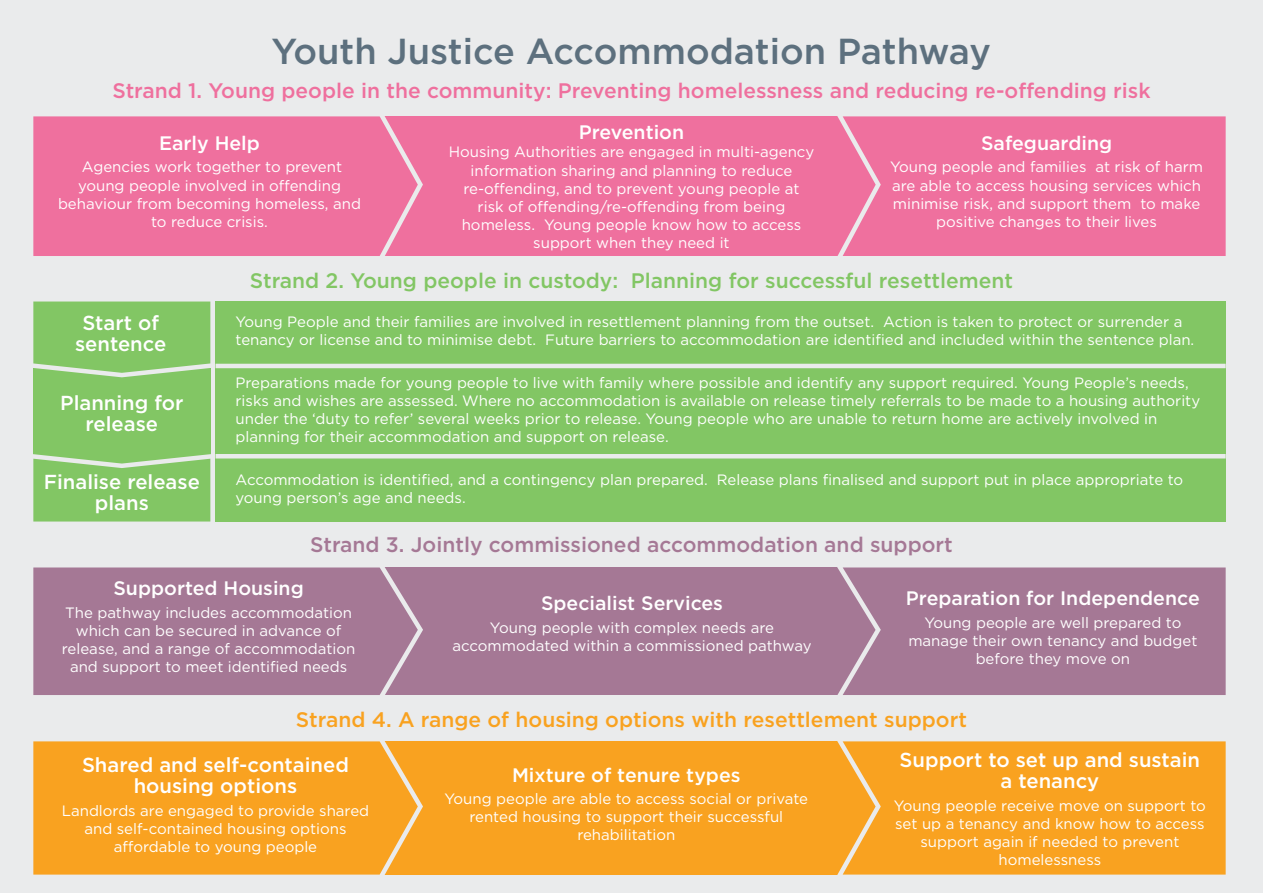
<style>
.page{position:relative;width:1263px;height:893px;background:#eaebec}
.page>*{position:absolute;margin:0;border:0;box-sizing:border-box;transform-origin:0 0}
.t1{font:500 36.15px "Gotham";color:#5d707e}
.t2{font:500 21px "Gotham";color:#ef709e}
.t3{font:500 21px "Gotham";color:#82c664}
.t4{font:500 21px "Gotham";color:#f9a220}
.t5{font:500 21px "Gotham";color:#a57895}
.t6{font:500 20.25px/21px "Gotham";color:#fff;text-align:center}
.t7{font:500 19.5px "Gotham";color:#fff}
.t8{font:15px/18px "Gotham";color:#fff;text-align:center}
</style>
<div class="page">
<div style="left:215px;top:302px;width:1011px;height:220px;background:#82c664"></div>
<div style="left:33px;top:368px;width:177px;height:96px;background:#82c664"></div>
<svg style="left:33px;top:301px;width:178px;height:76px;background:#89c86d"></svg>
<div style="left:369px;top:116px;width:527px;height:140px;background:#ef709e"></div>
<div style="left:837px;top:116px;width:389px;height:140px;background:#ef709e"></div>
<div style="left:33px;top:116px;width:390px;height:140px;background:#ef709e"></div>
<div style="left:369px;top:741px;width:527px;height:134px;background:#f9a220"></div>
<div style="left:837px;top:741px;width:389px;height:134px;background:#f9a220"></div>
<div style="left:33px;top:741px;width:390px;height:134px;background:#f9a220"></div>
<div style="left:369px;top:567px;width:527px;height:128px;background:#a57895"></div>
<div style="left:837px;top:567px;width:389px;height:128px;background:#a57895"></div>
<div style="left:33px;top:567px;width:390px;height:128px;background:#a57895"></div>
<svg style="left:33px;top:454px;width:178px;height:68px;background:#8ac86e"></svg>
<hr style="left:215px;top:364px;width:1011px;height:4px;background:#eaebec">
<hr style="left:215px;top:454px;width:1011px;height:4px;background:#eaebec">
<h1 class="t1" style="left:272px;top:28px;width:721px">Youth Justice Accommodation Pathway</h1>
<h2 class="t2" style="left:112px;top:77px;width:1040px">Strand 1. Young people in the community: Preventing homelessness and reducing re-offending risk</h2>
<h3 class="t7" style="left:159px;top:130px;width:102px">Early Help</h3>
<p class="t8" style="left:58px;top:158px;width:304px">Agencies work together to prevent young people involved in offending behaviour from becoming homeless, and to reduce crisis.</p>
<h3 class="t7" style="left:579px;top:120px;width:107px">Prevention</h3>
<p class="t8" style="left:449px;top:143px;width:367px">Housing Authorities are engaged in multi-agency information sharing and planning to reduce re-offending, and to prevent young people at risk of offending/re-offending from being homeless. Young people know how to access support when they need it</p>
<h3 class="t7" style="left:981px;top:130px;width:133px">Safeguarding</h3>
<p class="t8" style="left:890px;top:158px;width:314px">Young people and families at risk of harm are able to access housing services which minimise risk, and support them to make positive changes to their lives</p>
<h2 class="t3" style="left:250px;top:267px;width:765px">Strand 2. Young people in custody: Planning for successful resettlement</h2>
<p class="t8" style="left:236px;top:312px;width:960px;text-align:left">Young People and their families are involved in resettlement planning from the outset. Action is taken to protect or surrender a tenancy or license and to minimise debt. Future barriers to accommodation are identified and included within the sentence plan.</p>
<p class="t8" style="left:236px;top:374px;width:966px;text-align:left">Preparations made for young people to live with family where possible and identify any support required. Young People’s needs, risks and wishes are assessed. Where no accommodation is available on release timely referrals to be made to a housing authority under the ‘duty to refer’ several weeks prior to release. Young people who are unable to return home are actively involved in planning for their accommodation and support on release.</p>
<p class="t8" style="left:236px;top:471px;width:949px;text-align:left">Accommodation is identified, and a contingency plan prepared. Release plans finalised and support put in place appropriate to young person’s age and needs.</p>
<h2 class="t5" style="left:310px;top:530px;width:644px">Strand 3. Jointly commissioned accommodation and support</h2>
<h3 class="t7" style="left:113px;top:576px;width:192px">Supported Housing</h3>
<p class="t8" style="left:62px;top:603px;width:295px">The pathway includes accommodation which can be secured in advance of release, and a range of accommodation and support to meet identified needs</p>
<h3 class="t6" style="left:75px;top:312px;width:93px">Start of sentence</h3>
<h3 class="t6" style="left:60px;top:392px;width:125px">Planning for release</h3>
<h3 class="t6" style="left:44px;top:471px;width:158px">Finalise release plans</h3>
<h3 class="t7" style="left:906px;top:585px;width:295px">Preparation for Independence</h3>
<p class="t8" style="left:908px;top:613px;width:291px">Young people are well prepared to manage their own tenancy and budget before they move on</p>
<h3 class="t7" style="left:541px;top:591px;width:183px">Specialist Services</h3>
<p class="t8" style="left:452px;top:618px;width:361px">Young people with complex needs are accommodated within a commissioned pathway</p>
<h2 class="t4" style="left:296px;top:706px;width:673px">Strand 4. A range of housing options with resettlement support</h2>
<h3 class="t6" style="left:82px;top:754px;width:268px">Shared and self-contained housing options</h3>
<p class="t8" style="left:62px;top:801px;width:309px">Landlords are engaged to provide shared and self-contained housing options affordable to young people</p>
<h3 class="t6" style="left:900px;top:749px;width:302px">Support to set up and sustain a tenancy</h3>
<p class="t8" style="left:894px;top:796px;width:314px">Young people receive move on support to set up a tenancy and know how to access support again if needed to prevent homelessness</p>
<h3 class="t7" style="left:512px;top:762px;width:230px">Mixture of tenure types</h3>
<p class="t8" style="left:444px;top:790px;width:365px">Young people are able to access social or private rented housing to support their successful rehabilitation</p>
</div>
